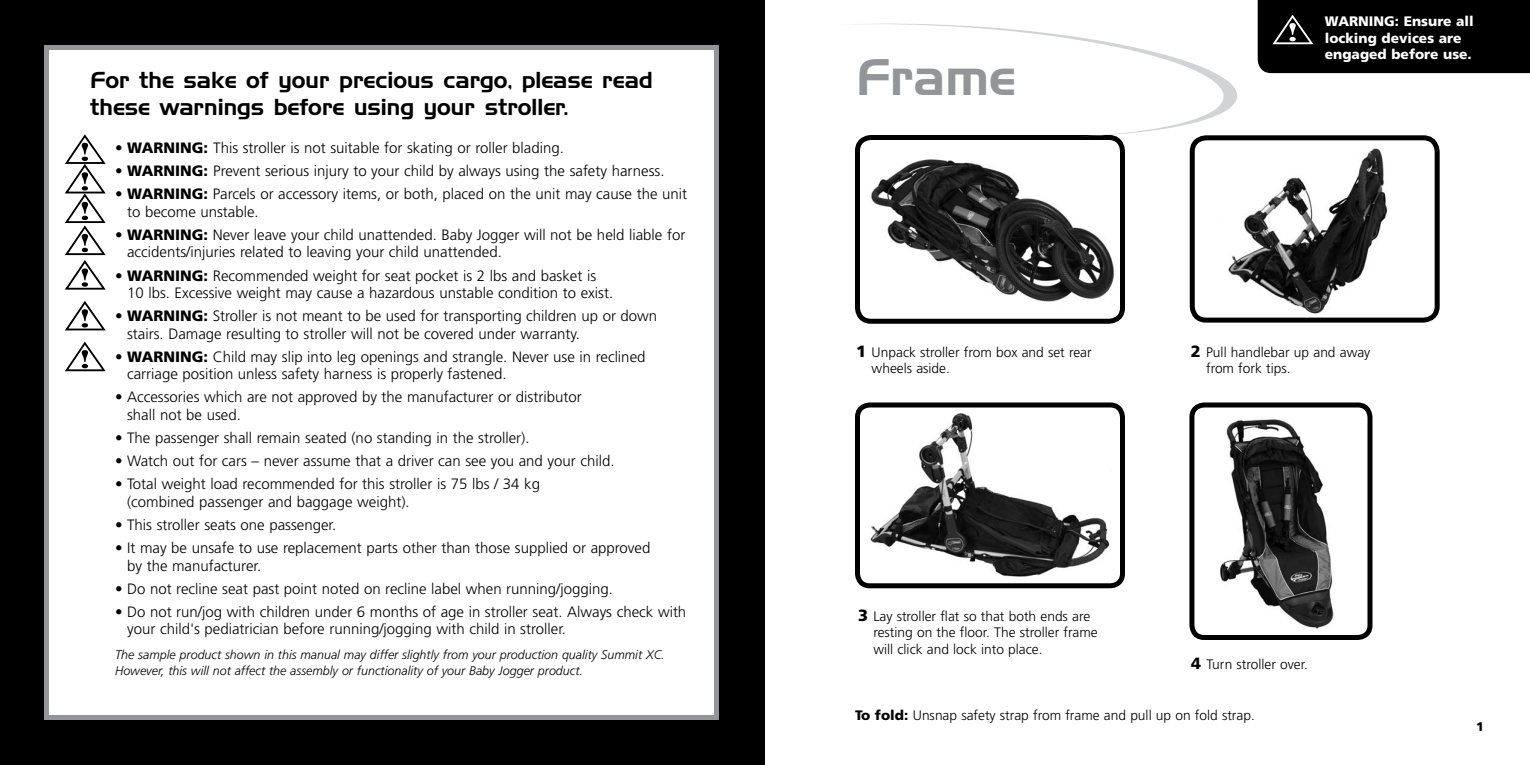
<style>
.page{position:relative;width:1530px;height:765px;background:#fff}
.page>*{position:absolute;margin:0;border:0;box-sizing:border-box;transform-origin:0 0}
.t1{font:50px "Handel Gothic BT";color:#939598}
.t2{font:22.5px/27px "Handel Gothic BT";color:#000}
.t3{font:300 15px/17.5px "Frutiger";color:#000}
.t4{font:300 13.75px/16.2px "Frutiger";color:#000}
.t5{font:900 13.75px/16.2px "Frutiger";color:#fff}
.t6{font:italic 300 12.5px/16.2px "Frutiger";color:#000}
.t7{font:900 12.5px "Frutiger";color:#000}
.s1{font-weight:900}
.s2{font-weight:900;font-size:16.25px}
</style>
<div class="page">
<div style="left:0;top:0;width:765px;height:765px;background:#000"></div>
<div style="left:44px;top:45px;width:675px;height:675px;background:#fff;border:5px solid #939598"></div>
<img style="left:861px;top:141px;width:258px;height:177px">
<div style="left:855px;top:135px;width:270px;height:189px;border:5px solid #000;border-radius:14px"></div>
<img style="left:1228px;top:148px;width:160px;height:166px">
<div style="left:1190px;top:135px;width:250px;height:188px;border:5px solid #000;border-radius:14px"></div>
<img style="left:861px;top:408px;width:258px;height:174px">
<div style="left:855px;top:402px;width:270px;height:186px;border:5px solid #000;border-radius:12px"></div>
<img style="left:1195px;top:408px;width:171px;height:226px">
<div style="left:1189px;top:402px;width:183px;height:238px;border:5px solid #000;border-radius:12px"></div>
<svg style="left:65px;top:134px;width:41px;height:156px"></svg>
<svg style="left:65px;top:301px;width:41px;height:30px"></svg>
<svg style="left:65px;top:341px;width:41px;height:31px"></svg>
<svg style="left:853px;top:23px;width:396px;height:114px"></svg>
<div style="left:1258px;top:0;width:272px;height:73px;background:#000"></div>
<h2 class="t2" style="left:90px;top:66px;width:564px">For the sake of your precious cargo, please read these warnings before using your stroller.</h2>
<p class="t3" style="left:115px;top:139px;width:450px">• <span class="s1">WARNING:</span> This stroller is not suitable for skating or roller blading.</p>
<p class="t3" style="left:115px;top:162px;width:551px">• <span class="s1">WARNING:</span> Prevent serious injury to your child by always using the safety harness.</p>
<p class="t3" style="left:127px;top:186px;width:562px;text-indent:-12px">• <span class="s1">WARNING:</span> Parcels or accessory items, or both, placed on the unit may cause the unit to become unstable.</p>
<p class="t3" style="left:127px;top:226px;width:560px;text-indent:-12px">• <span class="s1">WARNING:</span> Never leave your child unattended. Baby Jogger will not be held liable for accidents/injuries related to leaving your child unattended.</p>
<p class="t3" style="left:127px;top:267px;width:488px;text-indent:-12px">• <span class="s1">WARNING:</span> Recommended weight for seat pocket is 2 lbs and basket is<br>10 lbs. Excessive weight may cause a hazardous unstable condition to exist.</p>
<p class="t3" style="left:127px;top:307px;width:532px;text-indent:-12px">• <span class="s1">WARNING:</span> Stroller is not meant to be used for transporting children up or down stairs. Damage resulting to stroller will not be covered under warranty.</p>
<p class="t3" style="left:127px;top:348px;width:520px;text-indent:-12px">• <span class="s1">WARNING:</span> Child may slip into leg openings and strangle. Never use in reclined carriage position unless safety harness is properly fastened.</p>
<p class="t3" style="left:127px;top:389px;width:456px;text-indent:-12px">• Accessories which are not approved by the manufacturer or distributor shall not be used.</p>
<p class="t3" style="left:115px;top:429px;width:416px">• The passenger shall remain seated (no standing in the stroller).</p>
<p class="t3" style="left:115px;top:452px;width:501px">• Watch out for cars – never assume that a driver can see you and your child.</p>
<p class="t3" style="left:127px;top:476px;width:414px;text-indent:-12px">• Total weight load recommended for this stroller is 75 lbs / 34 kg (combined passenger and baggage weight).</p>
<p class="t3" style="left:115px;top:516px;width:223px">• This stroller seats one passenger.</p>
<p class="t3" style="left:127px;top:539px;width:525px;text-indent:-12px">• It may be unsafe to use replacement parts other than those supplied or approved by the manufacturer.</p>
<p class="t3" style="left:115px;top:580px;width:499px">• Do not recline seat past point noted on recline label when running/jogging.</p>
<p class="t3" style="left:127px;top:603px;width:561px;text-indent:-12px">• Do not run/jog with children under 6 months of age in stroller seat. Always check with your child's pediatrician before running/jogging with child in stroller.</p>
<p class="t6" style="left:115px;top:646px;width:551px">The sample product shown in this manual may differ slightly from your production quality Summit XC.<br>However, this will not affect the assembly or functionality of your Baby Jogger product.</p>
<h1 class="t1" style="left:856px;top:46px;width:161px">Frame</h1>
<p class="t5" style="left:1325px;top:13px;width:150px">WARNING: ENSURE ALL<br>LOCKING DEVICES ARE<br>ENGAGED BEFORE USE.</p>
<p class="t4" style="left:872px;top:344px;width:222px;text-indent:-15px"><span class="s2">1</span> Unpack stroller from box and set rear wheels aside.</p>
<p class="t4" style="left:1206px;top:344px;width:166px;text-indent:-15px"><span class="s2">2</span> Pull handlebar up and away from fork tips.</p>
<p class="t4" style="left:873px;top:609px;width:226px;text-indent:-15px"><span class="s2">3</span> Lay stroller flat so that both ends are resting on the floor. The stroller frame will click and lock into place.</p>
<p class="t4" style="left:1191px;top:656px;width:118px"><span class="s2">4</span> Turn stroller over.</p>
<p class="t4" style="left:855px;top:707px;width:401px"><span class="s1">TO FOLD:</span> Unsnap safety strap from frame and pull up on fold strap.</p>
<p class="t7" style="left:1476px;top:719px;width:9px">1</p>
</div>
